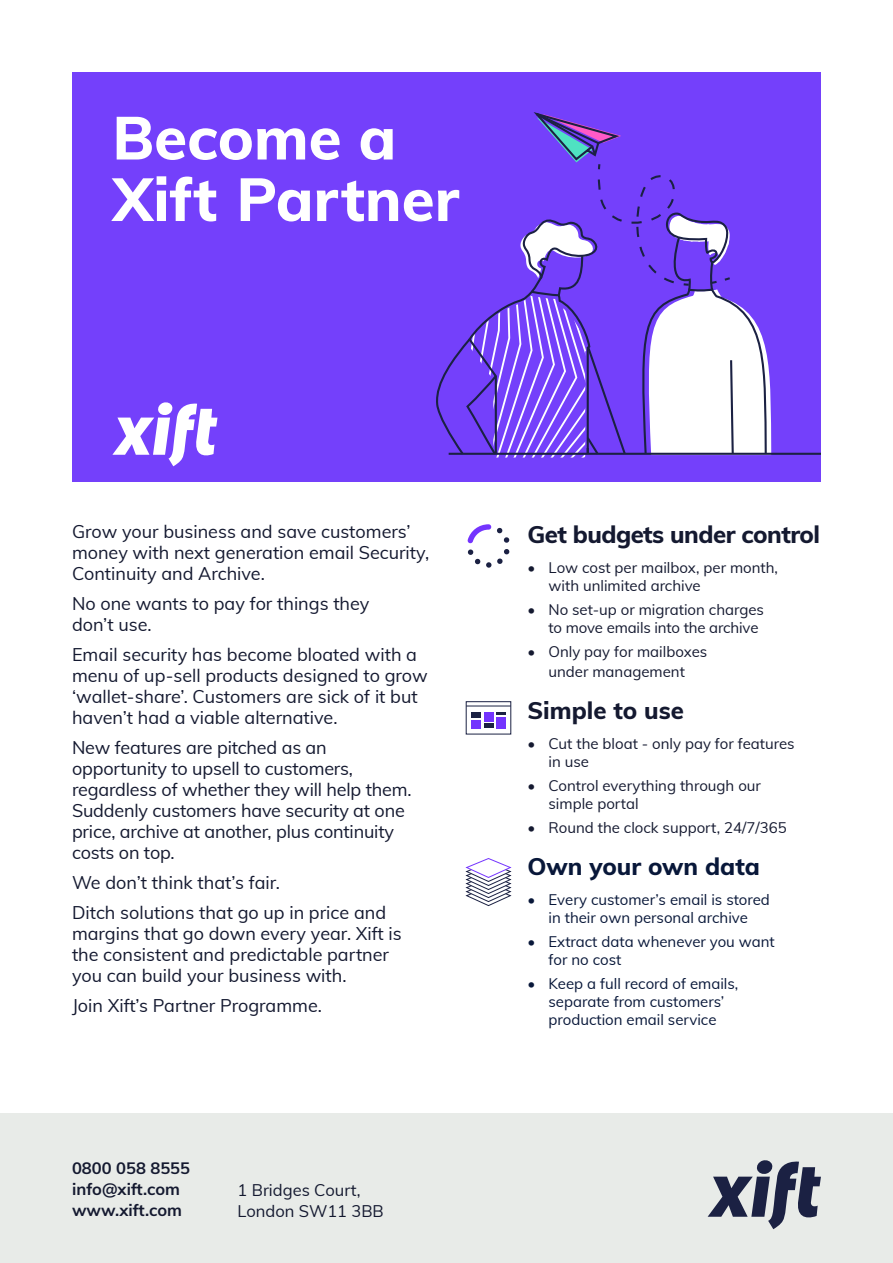
<style>
.page{position:relative;width:893px;height:1263px;background:#fff}
.page>*{position:absolute;margin:0;border:0;box-sizing:border-box;transform-origin:0 0}
.White_cover_page_hea{font:800 60px/61.5px "Muli";color:#fff}
.GREEN_MULI_H2{font:800 24px "Muli";letter-spacing:-.02em;color:#141930}
.GREEN_MULI_H2-2{font:800 24px "Muli";color:#081739}
.GREEN_MULI_H2-3{font:800 24px "Muli";color:#141930}
.GREEN_MULI_H2-4{font:18px/21px "Muli";color:#141930}
.t1{font:700 16.5px/21px "Muli";color:#141930}
.t2{font:16.5px/21px "Muli";color:#141930}
.t3{font:15px/18px "Muli";color:#141930}
.t4{font:15px/18px "Muli";color:#081739;text-align:center}
</style>
<div class="page">
<div style="left:0;top:1113px;width:893px;height:150px;background:#e8ebe8"></div>
<svg style="left:708px;top:1160px;width:113px;height:69px"></svg>
<div style="left:72px;top:72px;width:749px;height:410px;background:#7440fb"></div>
<svg style="left:497px;top:527px;width:13px;height:16px"></svg>
<svg style="left:497px;top:549px;width:13px;height:15px"></svg>
<svg style="left:468px;top:549px;width:23px;height:19px"></svg>
<svg style="left:467px;top:524px;width:24px;height:19px"></svg>
<div style="left:466px;top:701px;width:45px;height:33px;border:1px solid #1b2143"></div>
<hr style="left:466px;top:705px;width:45px;height:1px;background:#1b2143">
<div style="left:484px;top:712px;width:9px;height:9px;background:#7434fe"></div>
<svg style="left:484px;top:724px;width:9px;height:4px"></svg>
<svg style="left:496px;top:712px;width:9px;height:3px"></svg>
<div style="left:496px;top:717px;width:9px;height:11px;background:#7434fe"></div>
<div style="left:472px;top:712px;width:9px;height:6px;background:#1b2143"></div>
<div style="left:472px;top:720px;width:9px;height:8px;background:#7434fe"></div>
<svg style="left:465px;top:858px;width:47px;height:48px"></svg>
<svg style="left:112px;top:402px;width:106px;height:64px"></svg>
<hr style="left:449px;top:453px;width:372px;height:2px;background:#1b2143">
<svg style="left:436px;top:112px;width:338px;height:346px"></svg>
<p class="White_cover_page_hea" style="left:112px;top:104px;width:348px">Become a<br>Xift Partner</p>
<p class="GREEN_MULI_H2-4" style="left:72px;top:520px;width:359px">Grow your business and save customers’ money with next generation email Security,<br>Continuity and Archive.</p>
<p class="GREEN_MULI_H2-4" style="left:72px;top:592px;width:299px">No one wants to pay for things they don’t use.</p>
<p class="GREEN_MULI_H2-4" style="left:72px;top:643px;width:357px">Email security has become bloated with a menu of up-sell products designed to grow ‘wallet-share’. Customers are sick of it but haven’t had a viable alternative.</p>
<p class="GREEN_MULI_H2-4" style="left:72px;top:736px;width:341px">New features are pitched as an opportunity to upsell to customers, regardless of whether they will help them.<br>Suddenly customers have security at one price, archive at another, plus continuity costs on top.</p>
<p class="GREEN_MULI_H2-4" style="left:72px;top:871px;width:210px">We don’t think that’s fair.</p>
<p class="GREEN_MULI_H2-4" style="left:72px;top:901px;width:331px">Ditch solutions that go up in price and margins that go down every year. Xift is the consistent and predictable partner you can build your business with.</p>
<p class="GREEN_MULI_H2-4" style="left:72px;top:994px;width:251px">Join Xift’s Partner Programme.</p>
<p class="t1" style="left:72px;top:1157px;width:119px">0800 058 8555 info@xift.com www.xift.com</p>
<p class="t2" style="left:238px;top:1178px;width:148px">1 Bridges Court,<br>London SW11 3BB</p>
<p class="GREEN_MULI_H2" style="left:527px;top:517px;width:294px">Get budgets under control</p>
<p class="t3" style="left:548px;top:558px;width:231px;text-indent:-21px">• Low cost per mailbox, per month, with unlimited archive</p>
<p class="t3" style="left:548px;top:600px;width:217px;text-indent:-21px">• No set-up or migration charges to move emails into the archive</p>
<p class="t3" style="left:527px;top:641px;width:181px;line-height:19.5px;text-align:center">• Only pay for mailboxes under management</p>
<p class="GREEN_MULI_H2-3" style="left:527px;top:692px;width:158px">Simple to use</p>
<p class="t3" style="left:548px;top:733px;width:248px;text-indent:-21px">• Cut the bloat - only pay for features in use</p>
<p class="t3" style="left:548px;top:775px;width:214px;text-indent:-21px">• Control everything through our simple portal</p>
<p class="t3" style="left:527px;top:817px;width:261px">• Round the clock support, 24/7/365</p>
<p class="GREEN_MULI_H2-2" style="left:527px;top:848px;width:234px">Own your own data</p>
<p class="t4" style="left:527px;top:889px;width:244px">• Every customer’s email is stored in their own personal archive</p>
<p class="t4" style="left:548px;top:931px;width:228px;text-align:left;text-indent:-21px">• Extract data whenever you want for no cost</p>
<p class="t4" style="left:527px;top:973px;width:212px">• Keep a full record of emails, separate from customers’ production email service</p>
</div>
